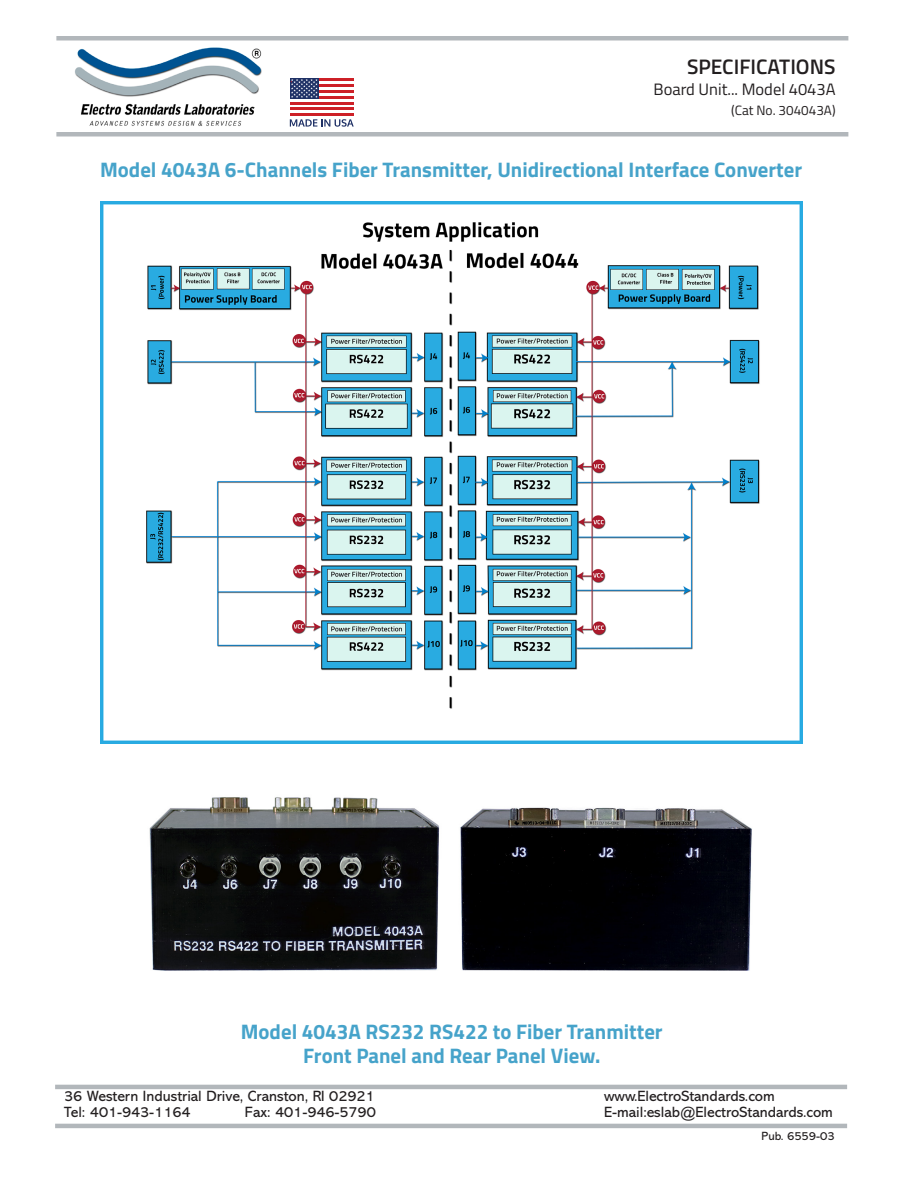
<style>
.page{position:relative;width:918px;height:1188px;background:#fff}
.page>*{position:absolute;margin:0;border:0;box-sizing:border-box;transform-origin:0 0}
.t1{font:700 21px/24px "Titillium Web";color:#46a3ca;text-align:center}
.t2{font:600 21px "Titillium Web";color:#231f20}
.t3{font:16.5px "Titillium Web";color:#231f20}
.t4{font:15px "Abadi MT Pro";color:#231f20}
.t5{font:13.5px "Titillium Web";color:#231f20}
.t6{font:12px "Abadi MT Pro";color:#231f20}
</style>
<div class="page">
<hr style="left:56px;top:36px;width:792px;height:4px;background:#b2b7bb">
<hr style="left:56px;top:132px;width:792px;height:4px;background:#b2b7bb">
<div style="left:290px;top:78px;width:29px;height:21px;background:#1f3166"></div>
<svg style="left:291px;top:79px;width:27px;height:19px"></svg>
<hr style="left:319px;top:78px;width:35px;height:3px;background:#cd2027">
<hr style="left:319px;top:84px;width:35px;height:3px;background:#cd2027">
<hr style="left:319px;top:90px;width:35px;height:3px;background:#cd2027">
<hr style="left:319px;top:96px;width:35px;height:3px;background:#cd2027">
<hr style="left:290px;top:102px;width:64px;height:3px;background:#cd2027">
<hr style="left:290px;top:107px;width:64px;height:3px;background:#cd2027">
<hr style="left:290px;top:113px;width:64px;height:3px;background:#cd2027">
<svg style="left:290px;top:119px;width:64px;height:8px"></svg>
<hr style="left:55px;top:1124px;width:792px;height:4px;background:#b2b7bb">
<hr style="left:55px;top:1085px;width:792px;height:4px;background:#b2b7bb">
<img style="left:149px;top:797px;width:603px;height:174px">
<img style="left:101px;top:201px;width:702px;height:543px">
<img style="left:75px;top:47px;width:187px;height:79px">
<p class="t2" style="left:687px;top:51px;width:150px">SPECIFICATIONS</p>
<p class="t3" style="left:654px;top:78px;width:183px">Board Unit... Model 4043A</p>
<p class="t5" style="left:731px;top:100px;width:106px">(Cat No. 304043A)</p>
<p class="t1" style="left:100px;top:157px;width:704px">Model 4043A 6-Channels Fiber Transmitter, Unidirectional Interface Converter</p>
<p class="t1" style="left:241px;top:1019px;width:423px">Model 4043A RS232 RS422 to Fiber Tranmitter<br>Front Panel and Rear Panel View.</p>
<p class="t4" style="left:64px;top:1087px;width:312px">36 Western Industrial Drive, Cranston, RI 02921</p>
<p class="t4" style="left:604px;top:1087px;width:172px">www.ElectroStandards.com</p>
<p class="t4" style="left:64px;top:1104px;width:128px">Tel: 401-943-1164</p>
<p class="t4" style="left:245px;top:1104px;width:132px">Fax: 401-946-5790</p>
<p class="t4" style="left:604px;top:1104px;width:230px">E-mail:eslab@ElectroStandards.com</p>
<p class="t6" style="left:762px;top:1129px;width:75px">Pub. 6559-03</p>
</div>
